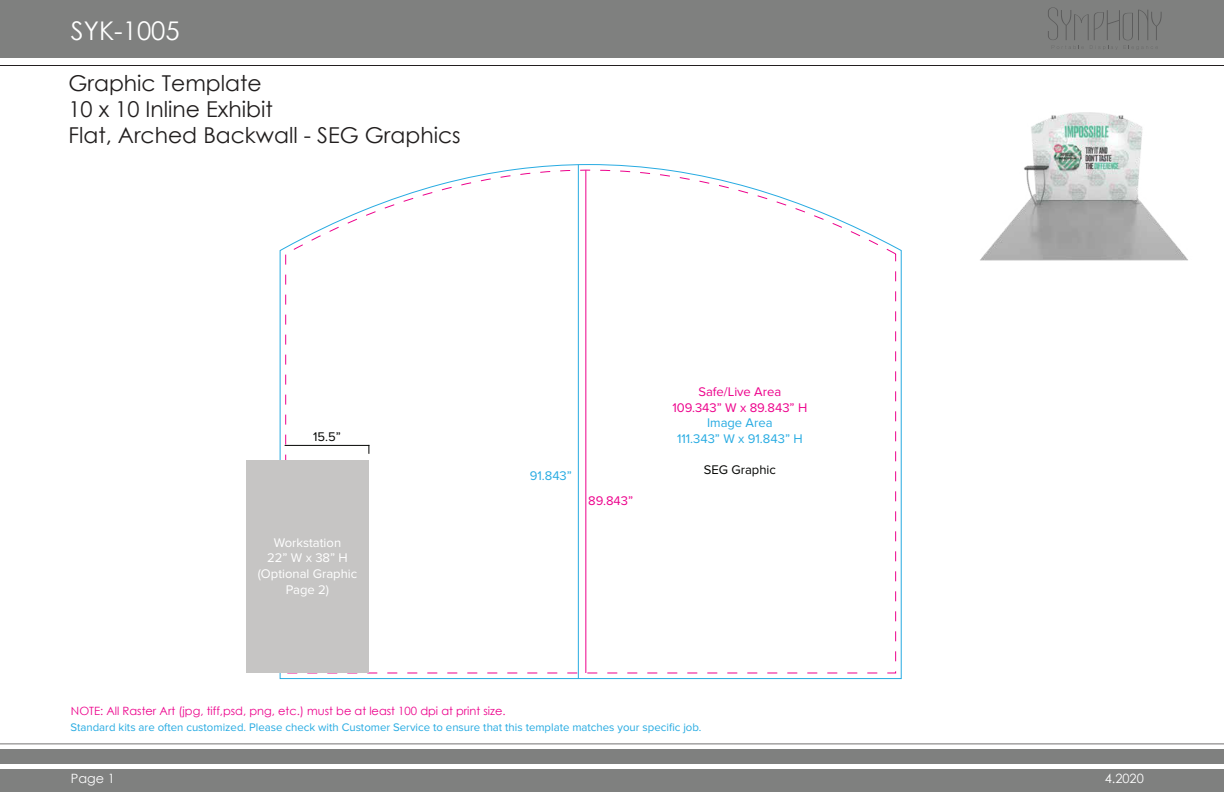
<style>
.page{position:relative;width:1224px;height:792px;background:#fff}
.page>*{position:absolute;margin:0;border:0;box-sizing:border-box;transform-origin:0 0}
.t1{font:25.7px "Century Gothic";color:#fff}
.t2{font:21.9px/26.2px "Century Gothic";color:#211e1e}
.t3{font:13px/15.6px "Proxima Nova";color:#fff;text-align:center}
.t4{font:13px/15.6px "Proxima Nova";color:#ed028c;text-align:center}
.t5{font:13px/15.6px "Proxima Nova";color:#27abe2;text-align:center}
.t6{font:13px "Proxima Nova";color:#040503}
.t7{font:12.8px "Century Gothic";color:#fff}
.t8{font:11.4px "Proxima Nova";color:#27abe2}
.t9{font:11.4px "Century Gothic";color:#ed028c}
</style>
<div class="page">
<svg style="left:279px;top:247px;width:623px;height:433px"></svg>
<svg style="left:285px;top:164px;width:612px;height:510px"></svg>
<hr style="left:585px;top:170px;width:1px;height:503px;background:#ed028c">
<hr style="left:578px;top:165px;width:1px;height:514px;background:#27abe2">
<div style="left:0;top:749px;width:1224px;height:43px;background:#7f807f"></div>
<div style="left:0;top:764px;width:1224px;height:5px;background:#fff"></div>
<hr style="left:0;top:744px;width:1224px;height:1px;background:#231f20">
<div style="left:0;top:0;width:1224px;height:57px;background:#7f807f"></div>
<hr style="left:0;top:65px;width:1224px;height:1px;background:#231f20">
<img style="left:980px;top:112px;width:208px;height:149px">
<div style="left:246px;top:461px;width:123px;height:212px;background:#c6c5c4"></div>
<hr style="left:285px;top:445px;width:84px;height:1px;background:#040503">
<svg style="left:1048px;top:7px;width:114px;height:42px"></svg>
<h1 class="t1" style="left:71px;top:13px;width:110px">SYK-1005</h1>
<h2 class="t2" style="left:68px;top:69px;width:394px">Graphic Template<br>10 x 10 Inline Exhibit<br>Flat, Arched Backwall - SEG Graphics</h2>
<p class="t6" style="left:313px;top:429px;width:29px">15.5”</p>
<p class="t3" style="left:258px;top:535px;width:101px">Workstation<br>22” W x 38” H (Optional Graphic<br>Page 2)</p>
<p class="t5" style="left:530px;top:468px;width:44px">91.843”</p>
<p class="t4" style="left:588px;top:494px;width:46px">89.843”</p>
<p class="t4" style="left:672px;top:384px;width:136px">Safe/Live Area<br>109.343” W x 89.843” H</p>
<p class="t5" style="left:677px;top:415px;width:127px">Image Area<br>111.343” W x 91.843” H</p>
<p class="t6" style="left:704px;top:462px;width:74px">SEG Graphic</p>
<p class="t9" style="left:71px;top:703px;width:436px">NOTE: All Raster Art (jpg, tiff,psd, png, etc.) must be at least 100 dpi at print size.</p>
<p class="t8" style="left:70px;top:721px;width:633px">Standard kits are often customized. Please check with Customer Service to ensure that this template matches your specific job.</p>
<p class="t7" style="left:71px;top:769px;width:45px">Page 1</p>
<p class="t7" style="left:1105px;top:770px;width:41px">4.2020</p>
</div>
